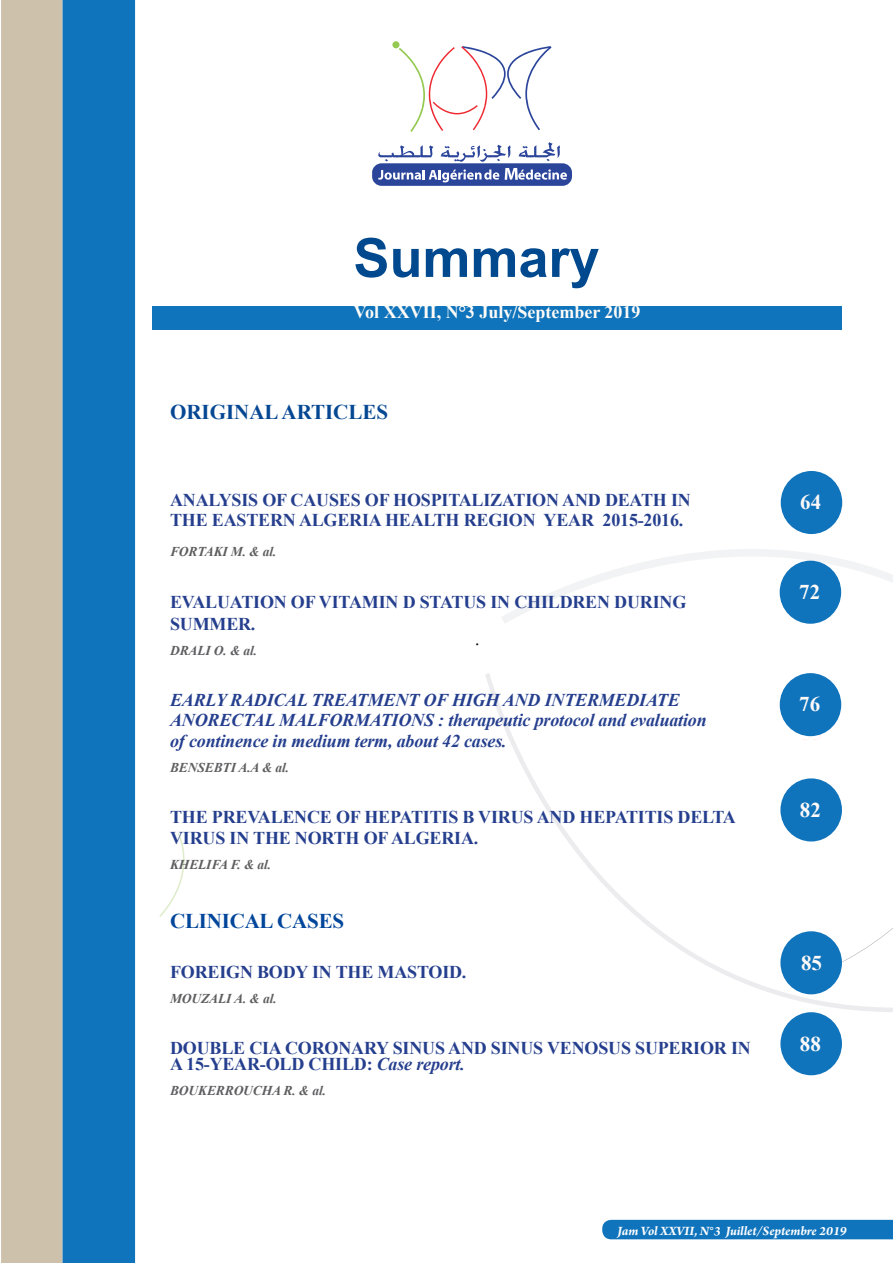
<style>
.page{position:relative;width:893px;height:1263px;background:#fff}
.page>*{position:absolute;margin:0;border:0;box-sizing:border-box;transform-origin:0 0}
.t1{font:700 54px "Arial";color:#01498e}
.t2{font:700 21px "Times New Roman";color:#054793}
.t3{font:700 21px "Times New Roman";color:#00469b}
.t4{font:700 21px "Times New Roman";color:#fffaf9}
.t5{font:700 18px "Times New Roman";letter-spacing:-.01em;color:#253f8e}
.t6{font:italic 700 18px/20.7px "Times New Roman";letter-spacing:-.01em;color:#253f8e}
.t7{font:700 18px "Times New Roman";color:#fffcf8}
.t8{font:18px "Calisto";color:#000}
.t9{font:italic 700 13.5px "Times New Roman";letter-spacing:-.01em;color:#5e5d60}
.t10{font:italic 700 13.5px "Arno Pro";letter-spacing:-.005em;color:#fff}
.s1{font-style:normal}
</style>
<div class="page">
<div style="left:392px;top:41px;width:7px;height:7px;background:#94ca51;border-radius:50%"></div>
<svg style="left:399px;top:46px;width:153px;height:86px"></svg>
<div style="left:372px;top:163px;width:200px;height:23px;background:#2b459b;border-radius:9px"></div>
<svg style="left:378px;top:169px;width:121px;height:13px"></svg>
<svg style="left:378px;top:145px;width:55px;height:16px"></svg>
<svg style="left:441px;top:144px;width:70px;height:18px"></svg>
<svg style="left:518px;top:142px;width:42px;height:19px"></svg>
<svg style="left:505px;top:168px;width:62px;height:12px"></svg>
<div style="left:153px;top:306px;width:689px;height:23px;background:#1074bc"></div>
<div style="left:1px;top:0;width:62px;height:1263px;background:#cdc1ac"></div>
<div style="left:63px;top:0;width:72px;height:1263px;background:#1074bc"></div>
<div style="left:602px;top:1220px;width:291px;height:19px;background:#1074bc"></div>
<svg style="left:485px;top:673px;width:408px;height:339px"></svg>
<svg style="left:501px;top:549px;width:392px;height:229px"></svg>
<svg style="left:159px;top:833px;width:25px;height:84px"></svg>
<div style="left:780px;top:1012px;width:62px;height:63px;background:#1074bc;border-radius:50%"></div>
<div style="left:780px;top:931px;width:62px;height:63px;background:#1074bc;border-radius:50%"></div>
<div style="left:780px;top:778px;width:62px;height:63px;background:#1074bc;border-radius:50%"></div>
<div style="left:780px;top:673px;width:61px;height:63px;background:#1074bc;border-radius:50%"></div>
<div style="left:780px;top:561px;width:61px;height:63px;background:#1074bc;border-radius:50%"></div>
<div style="left:781px;top:471px;width:61px;height:63px;background:#1074bc;border-radius:50%"></div>
<h1 class="t1" style="left:353px;top:222px;width:248px">Summary</h1>
<p class="t7" style="left:354px;top:300px;width:288px">VOL XXVII, N°3 JULY/SEPTEMBER 2019</p>
<p class="t2" style="left:170px;top:398px;width:220px">ORIGINAL ARTICLES</p>
<p class="t5" style="left:170px;top:487px;width:27px">ANAL</p>
<p class="t5" style="left:219px;top:487px;width:85px">YSIS OF CAUSES</p>
<p class="t5" style="left:365px;top:487px;width:88px">OF HOSPITALI</p>
<p class="t5" style="left:490px;top:487px;width:25px">ZATION</p>
<p class="t5" style="left:562px;top:487px;width:69px">AND DEAT</p>
<p class="t5" style="left:653px;top:487px;width:29px">H IN</p>
<p class="t5" style="left:170px;top:508px;width:55px">THE EASTERN</p>
<p class="t5" style="left:299px;top:508px;width:26px">ALGERIA</p>
<p class="t5" style="left:385px;top:508px;width:27px">HEALT</p>
<p class="t5" style="left:446px;top:508px;width:32px">H REGION</p>
<p class="t5" style="left:544px;top:508px;width:14px">YEAR</p>
<p class="t5" style="left:602px;top:508px;width:82px">2015-2016.</p>
<p class="t9" style="left:170px;top:542px;width:108px">FORTAKI M. &amp; al.</p>
<p class="t5" style="left:170px;top:589px;width:25px">EVALUATION</p>
<p class="t5" style="left:291px;top:589px;width:40px">O F VITA</p>
<p class="t5" style="left:362px;top:589px;width:70px">MIN DSTATUS</p>
<p class="t5" style="left:490px;top:589px;width:96px">IN CHILDREN</p>
<p class="t5" style="left:614px;top:589px;width:26px">DURING</p>
<p class="t5" style="left:170px;top:612px;width:87px">SUMMER.</p>
<p class="t9" style="left:170px;top:641px;width:89px">DRALI O. &amp; al.</p>
<p class="t6" style="left:170px;top:689px;width:73px">Earl y radical</p>
<p class="t6" style="left:312px;top:689px;width:13px">treatment</p>
<p class="t6" style="left:423px;top:689px;width:94px">of highand</p>
<p class="t6" style="left:545px;top:689px;width:13px">intermediate</p>
<p class="t6" style="left:170px;top:709px;width:13px">anorectal</p>
<p class="t6" style="left:279px;top:709px;width:13px">malformations</p>
<p class="t8" style="left:475px;top:629px;width:7px">.</p>
<p class="t6" style="left:170px;top:709px;width:538px;text-indent:268px">: therapeutic protocol and evaluation of continence in medium term, about 42 cases.</p>
<p class="t9" style="left:170px;top:758px;width:121px">BENSEBTI A.A &amp; al.</p>
<p class="t5" style="left:170px;top:804px;width:66px">THE PREVALENCE</p>
<p class="t5" style="left:336px;top:804px;width:75px">OF HEPATITIS</p>
<p class="t5" style="left:462px;top:804px;width:28px">B VIRUS</p>
<p class="t5" style="left:537px;top:804px;width:89px">AND HEPATITIS</p>
<p class="t5" style="left:678px;top:804px;width:13px">DELTA</p>
<p class="t5" style="left:170px;top:825px;width:12px">VIRUS</p>
<p class="t5" style="left:230px;top:825px;width:79px">IN THENORT</p>
<p class="t5" style="left:346px;top:825px;width:59px">H O F ALGERIA</p>
<p class="t5" style="left:474px;top:825px;width:6px">.</p>
<p class="t9" style="left:170px;top:854px;width:103px">KHELIFA F. &amp; al.</p>
<p class="t3" style="left:170px;top:906px;width:14px">CLINICAL</p>
<p class="t3" style="left:277px;top:906px;width:15px">CASES</p>
<p class="t5" style="left:170px;top:959px;width:298px">FOREIGN BODY IN THE MASTOID.</p>
<p class="t9" style="left:170px;top:989px;width:108px">MOUZALI A. &amp; al.</p>
<p class="t5" style="left:170px;top:1035px;width:14px">DOUBLE</p>
<p class="t5" style="left:249px;top:1035px;width:50px">CIA CORONAR</p>
<p class="t5" style="left:376px;top:1035px;width:28px">Y SINUS</p>
<p class="t5" style="left:448px;top:1035px;width:54px">AND SINUS</p>
<p class="t5" style="left:547px;top:1035px;width:13px">VENOSUS</p>
<p class="t5" style="left:635px;top:1035px;width:47px">SUPERIOR</p>
<p class="t5" style="left:731px;top:1035px;width:11px">IN</p>
<p class="t5" style="left:170px;top:1051px;width:66px">A 15-YEAR</p>
<p class="t6" style="left:260px;top:1053px;width:206px"><span class="s1">-OLD CHILD:</span> Case report.</p>
<p class="t9" style="left:170px;top:1081px;width:157px">BOUKERROUCHA R. &amp; al.</p>
<p class="t4" style="left:800px;top:488px;width:22px">64</p>
<p class="t4" style="left:799px;top:577px;width:22px">72</p>
<p class="t4" style="left:799px;top:690px;width:22px">76</p>
<p class="t4" style="left:800px;top:795px;width:22px">82</p>
<p class="t4" style="left:801px;top:948px;width:22px">85</p>
<p class="t4" style="left:800px;top:1029px;width:22px">88</p>
<p class="t10" style="left:618px;top:1222px;width:231px">Jam Vol XXVII, N°3 Juillet/Septembre 2019</p>
</div>
